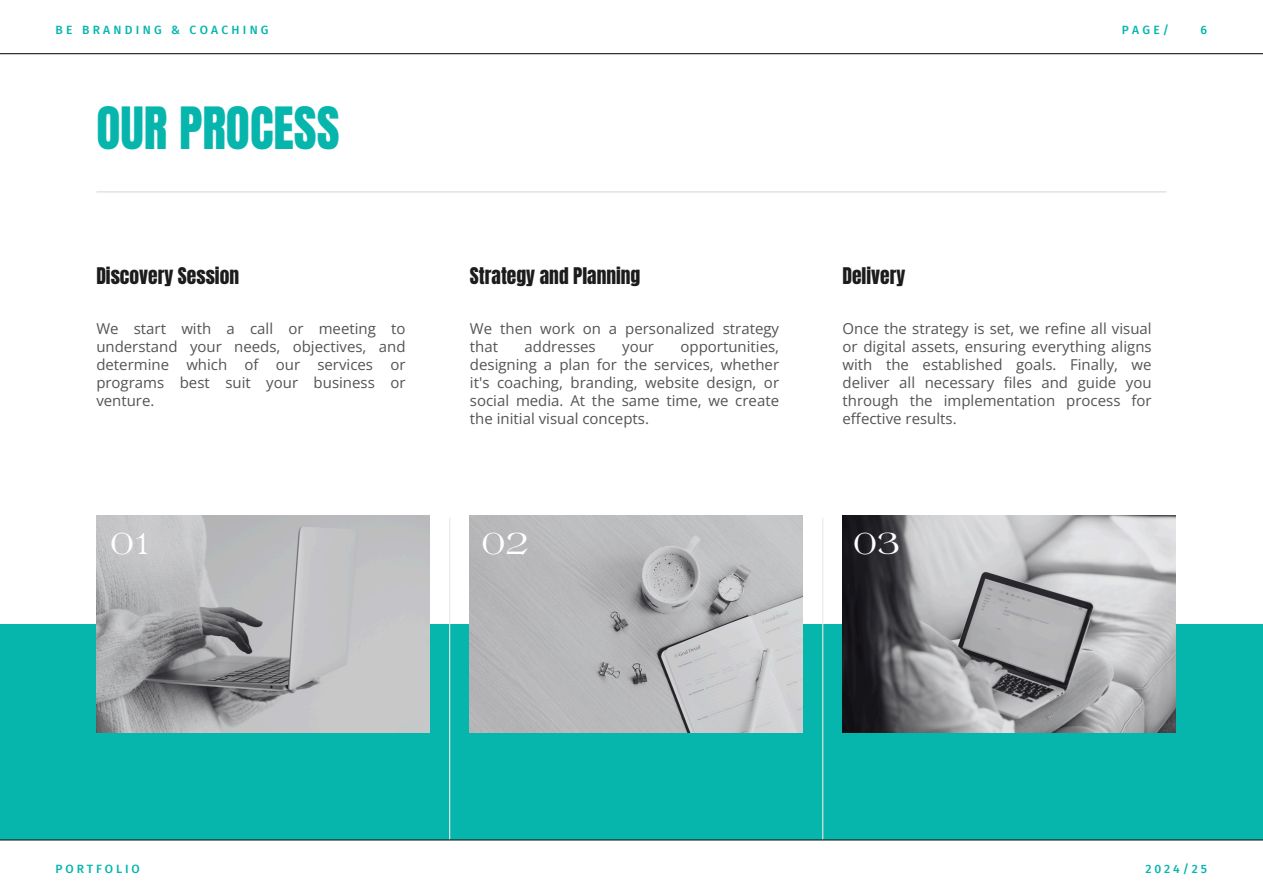
<style>
.page{position:relative;width:1263px;height:894px;background:#fff}
.page>*{position:absolute;margin:0;border:0;box-sizing:border-box;transform-origin:0 0}
.t1{font:49.5px "Anton";color:#06b6ad}
.t2{font:30px "Messapia";color:#fff}
.t3{font:19.5px "Anton";color:#1c1c1c}
.t4{font:15px/18px "Open Sans";color:#545454;text-align:justify}
.t5{font:500 12px "Fira Sans";letter-spacing:.27em;color:#06b6ad}
.t6{font:500 12px "Fira Sans";letter-spacing:.24em;color:#06b6ad}
</style>
<div class="page">
<div style="left:0;top:623px;width:1263px;height:216px;background:#06b6ad"></div>
<hr style="left:0;top:839px;width:1263px;height:1px;background:#1c1c1c">
<hr style="left:0;top:53px;width:1263px;height:1px;background:#1c1c1c">
<img style="left:96px;top:515px;width:333px;height:216px">
<img style="left:470px;top:515px;width:333px;height:216px">
<img style="left:842px;top:515px;width:333px;height:216px">
<hr style="left:822px;top:518px;width:1px;height:320px;background:#ece7e6">
<hr style="left:449px;top:518px;width:1px;height:320px;background:#ece7e6">
<hr style="left:97px;top:191px;width:1069px;height:1px;background:#d9d9d9">
<p class="t5" style="left:56px;top:23px;width:214px">BE BRANDING &amp; COACHING</p>
<p class="t5" style="left:1122px;top:23px;width:49px">PAGE/</p>
<p class="t5" style="left:1200px;top:23px;width:8px">6</p>
<p class="t1" style="left:96px;top:93px;width:245px">OUR PROCESS</p>
<h2 class="t3" style="left:96px;top:262px;width:144px">Discovery Session</h2>
<p class="t3" style="left:470px;top:262px;width:172px">Strategy and Planning</p>
<p class="t3" style="left:842px;top:262px;width:64px">Delivery</p>
<p class="t4" style="left:96px;top:319px;width:311px">We start with a call or meeting to understand your needs, objectives, and determine which of our services or programs best suit your business or venture.</p>
<p class="t4" style="left:470px;top:319px;width:311px">We then work on a personalized strategy that</p>
<p class="t4" style="left:525px;top:337px;width:73px">addresses</p>
<p class="t4" style="left:622px;top:337px;width:33px">your</p>
<p class="t4" style="left:470px;top:337px;width:311px;text-indent:211px">opportunities, designing a plan for the services, whether it's coaching, branding, website design, or social media. At the same time, we create the initial visual concepts.</p>
<p class="t4" style="left:842px;top:319px;width:311px">Once the strategy is set, we refine all visual or digital assets, ensuring everything aligns with the established goals. Finally, we deliver all necessary files and guide you through the implementation process for effective results.</p>
<h3 class="t2" style="left:110px;top:524px;width:41px">01</h3>
<h2 class="t2" style="left:482px;top:524px;width:49px">02</h2>
<h3 class="t2" style="left:853px;top:524px;width:48px">03</h3>
<p class="t6" style="left:56px;top:861px;width:86px">PORTFOLIO</p>
<p class="t5" style="left:1145px;top:861px;width:63px">2024/25</p>
</div>
